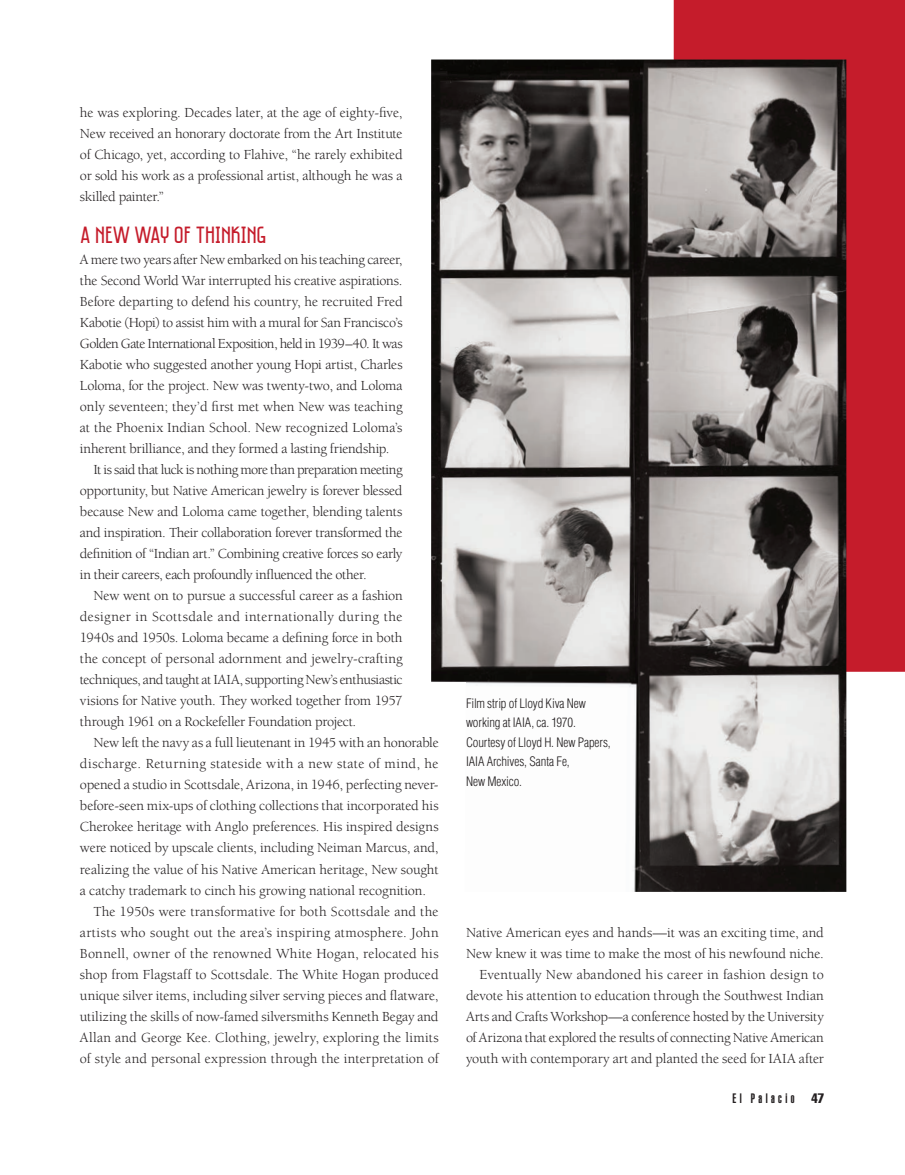
<style>
.page{position:relative;width:905px;height:1175px;background:#fff}
.page>*{position:absolute;margin:0;border:0;box-sizing:border-box;transform-origin:0 0}
.t1{font:24px "Saniretro";letter-spacing:-.01em;color:#c51c2b}
.t2{font:14.25px/21px "Berkeley";letter-spacing:-.01em;color:#231f20;text-align:justify}
.t3{font:14.25px "Berkeley";letter-spacing:-.03em;color:#231f20}
.t4{font:14.25px "Berkeley";letter-spacing:.015em;color:#231f20}
.t5{font:14.25px "Berkeley";letter-spacing:-.04em;color:#231f20}
.t6{font:14.25px "Berkeley";letter-spacing:.02em;color:#231f20}
.t7{font:14.25px "Berkeley";letter-spacing:-.035em;color:#231f20}
.t8{font:14.25px "Berkeley";letter-spacing:.025em;color:#231f20}
.t9{font:14.25px "Berkeley";letter-spacing:.01em;color:#231f20}
.t10{font:14.25px "Berkeley";letter-spacing:.03em;color:#231f20}
.t11{font:900 extra-condensed 13.5px "Helvetica";letter-spacing:.25em;color:#231f20}
.t12{font:extra-condensed 13.5px "Helvetica";color:#231f20}
.t13{font:300 condensed 12.75px/19.5px "Helvetica";letter-spacing:-.005em;color:#231f20}
</style>
<div class="page">
<div style="left:673px;top:0;width:231px;height:671px;background:#c51c2b"></div>
<img style="left:431px;top:59px;width:415px;height:833px">
<p class="t2" style="left:80px;top:102px;width:324px">he was exploring. Decades later, at the age of eighty-five, New received an honorary doctorate from the Art Institute of Chicago, yet, according to Flahive, “he rarely exhibited or sold his work as a professional artist, although he was a skilled painter.”</p>
<h1 class="t1" style="left:80px;top:221px;width:188px">A NEW WAY OF THINKING</h1>
<p class="t2" style="left:80px;top:249px;width:324px">A mere two years after New embarked on his teaching career,</p>
<p class="t2" style="left:80px;top:270px;width:324px">the Second World War interrupted his creative aspirations.</p>
<p class="t2" style="left:80px;top:291px;width:324px">Before departing to defend his country, he recruited Fred</p>
<p class="t2" style="left:80px;top:312px;width:324px">Kabotie (Hopi) to assist him with a mural for San Francisco’s</p>
<p class="t5" style="left:80px;top:336px;width:324px">Golden Gate International Exposition, held in 1939–40. It was</p>
<p class="t2" style="left:80px;top:354px;width:324px">Kabotie who suggested another young Hopi artist, Charles</p>
<p class="t2" style="left:80px;top:375px;width:324px">Loloma, for the project. New was twenty-two, and Loloma</p>
<p class="t2" style="left:80px;top:396px;width:324px">only seventeen; they’d first met when New was teaching</p>
<p class="t2" style="left:80px;top:417px;width:324px">at the Phoenix Indian School. New recognized Loloma’s</p>
<p class="t2" style="left:80px;top:438px;width:311px">inherent brilliance, and they formed a lasting friendship.</p>
<p class="t7" style="left:93px;top:462px;width:311px">It is said that luck is nothing more than preparation meeting</p>
<p class="t2" style="left:80px;top:480px;width:324px">opportunity, but Native American jewelry is forever blessed</p>
<p class="t2" style="left:80px;top:501px;width:324px">because New and Loloma came together, blending talents</p>
<p class="t2" style="left:80px;top:522px;width:324px">and inspiration. Their collaboration forever transformed the</p>
<p class="t2" style="left:80px;top:543px;width:324px">definition of “Indian art.” Combining creative forces so early</p>
<p class="t3" style="left:80px;top:567px;width:288px">in their careers, each profoundly influenced the other.</p>
<p class="t2" style="left:93px;top:585px;width:311px">New went on to pursue a successful career as a fashion</p>
<p class="t10" style="left:80px;top:609px;width:324px">designer in Scottsdale and internationally during the</p>
<p class="t2" style="left:80px;top:627px;width:324px">1940s and 1950s. Loloma became a defining force in both</p>
<p class="t2" style="left:80px;top:648px;width:324px">the concept of personal adornment and jewelry-crafting</p>
<p class="t3" style="left:80px;top:672px;width:324px">techniques, and taught at IAIA, supporting New’s enthusiastic</p>
<p class="t2" style="left:80px;top:690px;width:324px">visions for Native youth. They worked together from 1957</p>
<p class="t2" style="left:80px;top:711px;width:278px">through 1961 on a Rockefeller Foundation project.</p>
<p class="t2" style="left:93px;top:732px;width:347px">New left the navy as a full lieutenant in 1945 with an honorable</p>
<p class="t8" style="left:80px;top:756px;width:360px">discharge. Returning stateside with a new state of mind, he</p>
<p class="t2" style="left:80px;top:774px;width:360px">opened a studio in Scottsdale, Arizona, in 1946, perfecting never-</p>
<p class="t2" style="left:80px;top:795px;width:360px">before-seen mix-ups of clothing collections that incorporated his</p>
<p class="t2" style="left:80px;top:816px;width:360px">Cherokee heritage with Anglo preferences. His inspired designs</p>
<p class="t2" style="left:80px;top:837px;width:360px">were noticed by upscale clients, including Neiman Marcus, and,</p>
<p class="t2" style="left:80px;top:858px;width:360px">realizing the value of his Native American heritage, New sought</p>
<p class="t2" style="left:80px;top:879px;width:347px">a catchy trademark to cinch his growing national recognition.</p>
<p class="t9" style="left:93px;top:903px;width:347px">The 1950s were transformative for both Scottsdale and the</p>
<p class="t6" style="left:80px;top:924px;width:360px">artists who sought out the area’s inspiring atmosphere. John</p>
<p class="t4" style="left:80px;top:945px;width:360px">Bonnell, owner of the renowned White Hogan, relocated his</p>
<p class="t2" style="left:80px;top:963px;width:360px">shop from Flagstaff to Scottsdale. The White Hogan produced</p>
<p class="t2" style="left:80px;top:984px;width:360px">unique silver items, including silver serving pieces and flatware,</p>
<p class="t2" style="left:80px;top:1005px;width:360px">utilizing the skills of now-famed silversmiths Kenneth Begay and</p>
<p class="t4" style="left:80px;top:1029px;width:360px">Allan and George Kee. Clothing, jewelry, exploring the limits</p>
<p class="t2" style="left:80px;top:1048px;width:360px">of style and personal expression through the interpretation of</p>
<p class="t13" style="left:466px;top:693px;width:146px">Film strip of Lloyd Kiva New working at IAIA, ca. 1970.<br>Courtesy of Lloyd H. New Papers,<br>IAIA Archives, Santa Fe,<br>New Mexico.</p>
<p class="t2" style="left:466px;top:922px;width:359px;text-align:right">Native American eyes and hands—it was an exciting time, and New knew it was time to make the most of his newfound niche.<br>Eventually New abandoned his career in fashion design to devote his attention to education through the Southwest Indian Arts and Crafts Workshop—a conference hosted by the University of Arizona that explored the results of connecting Native American youth with contemporary art and planted the seed for IAIA after</p>
<p class="t11" style="left:732px;top:1090px;width:63px">El Palacio</p>
<p class="t12" style="left:811px;top:1089px;width:14px">47</p>
</div>
